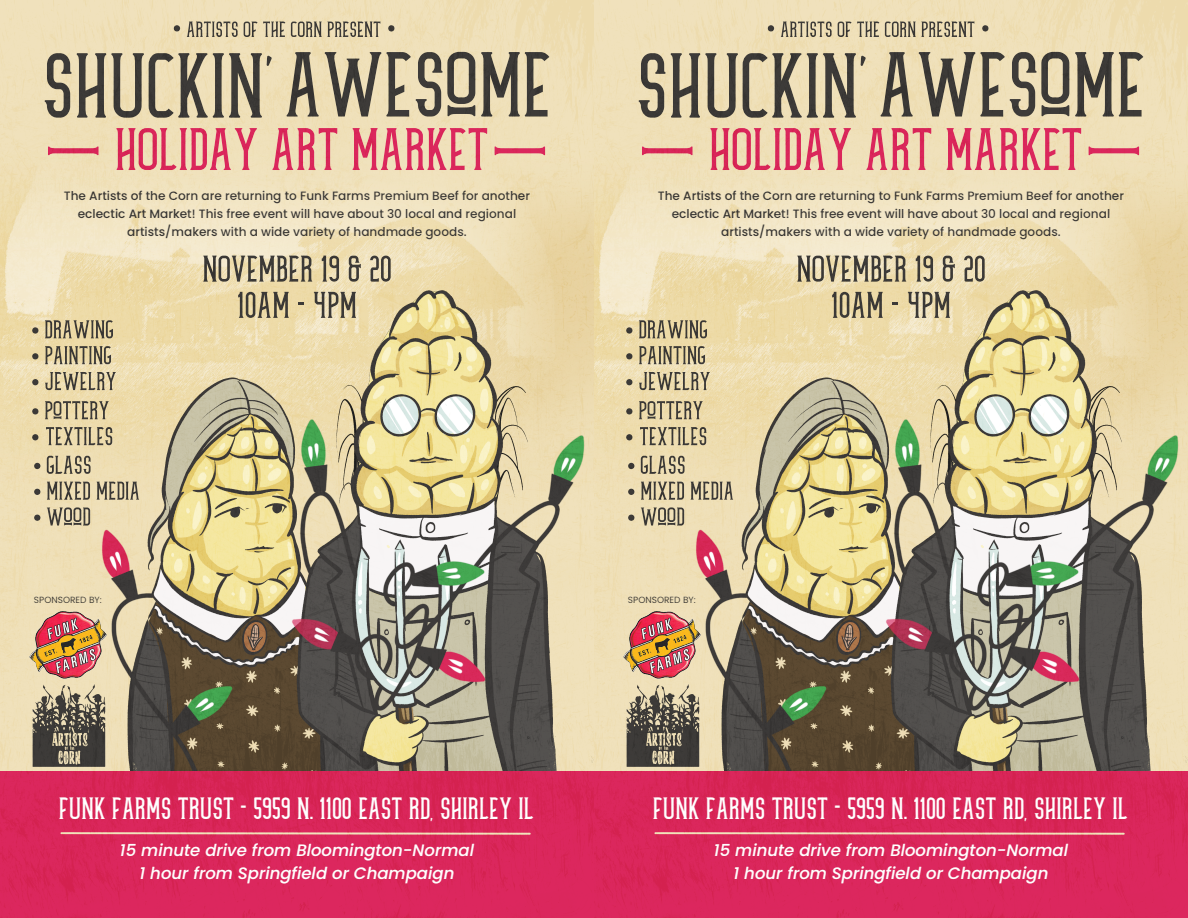
<style>
.page{position:relative;width:1188px;height:918px;background:#fff}
.page>*{position:absolute;margin:0;border:0;box-sizing:border-box;transform-origin:0 0}
.t1{font:36px "Grodna";color:#fff}
.t2{font:italic 500 16.5px/22.5px "Poppins";color:#fff;text-align:center}
.t3{font:500 12.15px/17.9px "Poppins";color:#353331;text-align:center}
.t4{font:9px "Poppins";color:#353331}
</style>
<div class="page">
<img style="left:0;top:0;width:594px;height:918px">
<img style="left:594px;top:0;width:594px;height:918px">
<p class="t3" style="left:64px;top:187px;width:468px">The Artists of the Corn are returning to Funk Farms Premium Beef for another eclectic Art Market! This free event will have about 30 local and regional artists/makers with a wide variety of handmade goods.</p>
<p class="t3" style="left:658px;top:187px;width:468px">The Artists of the Corn are returning to Funk Farms Premium Beef for another eclectic Art Market! This free event will have about 30 local and regional artists/makers with a wide variety of handmade goods.</p>
<p class="t4" style="left:34px;top:595px;width:69px">SPONSORED BY:</p>
<h1 class="t1" style="left:59px;top:786px;width:477px">FUNK FARMS TRUST - 5959 N. 1100 EAST RD, SHIRLEY IL</h1>
<h2 class="t2" style="left:120px;top:839px;width:356px">15 minute drive from Bloomington-Normal<br>1 hour from Springfield or Champaign</h2>
<p class="t4" style="left:628px;top:595px;width:69px">SPONSORED BY:</p>
<h1 class="t1" style="left:653px;top:786px;width:477px">FUNK FARMS TRUST - 5959 N. 1100 EAST RD, SHIRLEY IL</h1>
<h2 class="t2" style="left:714px;top:839px;width:356px">15 minute drive from Bloomington-Normal<br>1 hour from Springfield or Champaign</h2>
</div>
